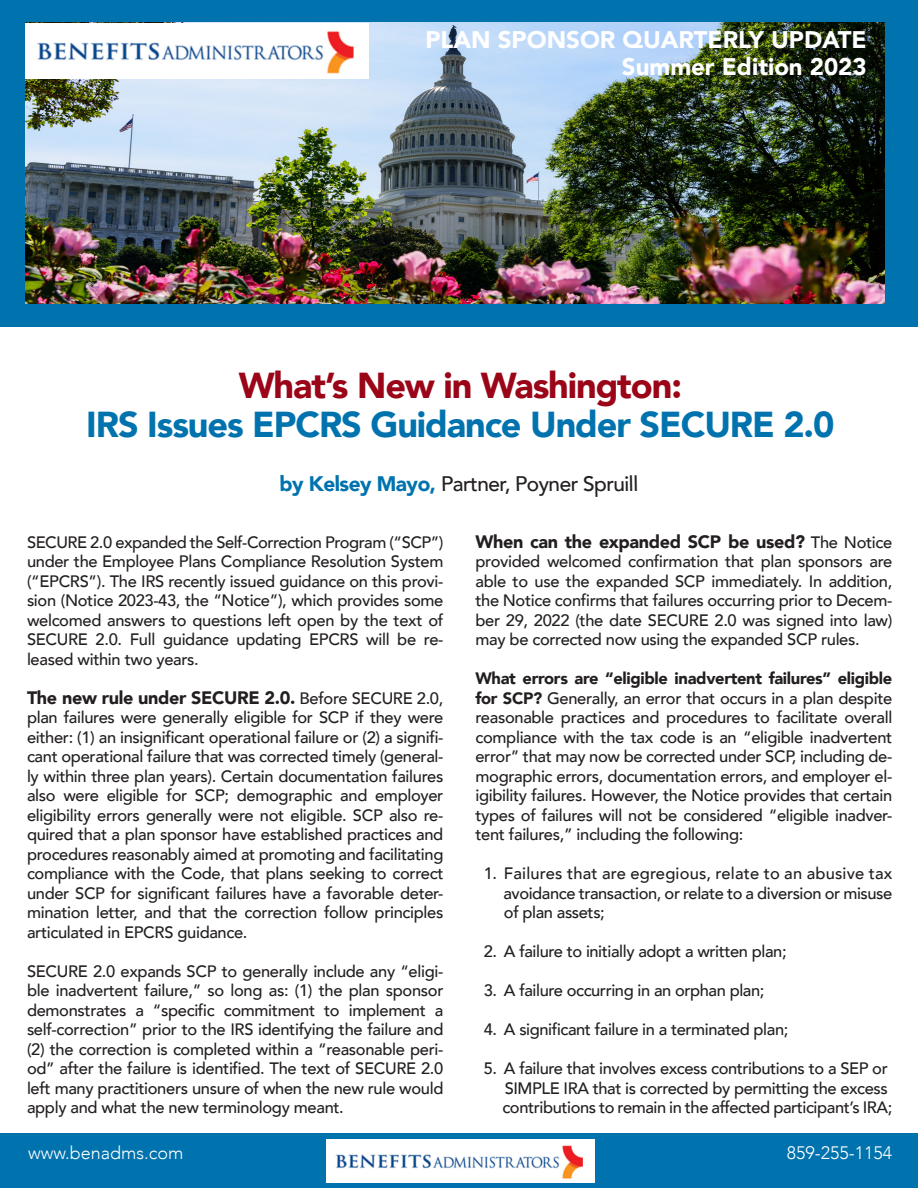
<style>
.page{position:relative;width:918px;height:1188px;background:#fff}
.page>*{position:absolute;margin:0;border:0;box-sizing:border-box;transform-origin:0 0}
.t1{font:900 36px "Avenir";letter-spacing:-.03em;color:#0073ae}
.t2{font:900 36px "Avenir";letter-spacing:-.03em;color:#9a0518}
.t3{font:900 24px "Avenir";color:#fff}
.t4{font:500 21px "Avenir";color:#231f20}
.t5{font:900 18px "Avenir";letter-spacing:-.02em;color:#231f20}
.t6{font:300 18px "Avenir";color:#fff}
.t7{font:500 16.5px/19.5px "Avenir";letter-spacing:-.025em;color:#231f20;text-align:justify}
.t8{font:500 16.5px "Avenir";letter-spacing:.01em;color:#231f20}
.s1{font-weight:900;color:#0073ae}
.s2{font-weight:500;font-size:16.5px}
.s3{font-weight:900}
</style>
<div class="page">
<div style="left:0;top:0;width:918px;height:326px;background:#0073ae"></div>
<img style="left:26px;top:23px;width:858px;height:280px">
<div style="left:0;top:1134px;width:918px;height:54px;background:#0073ae"></div>
<img style="left:26px;top:24px;width:343px;height:55px">
<img style="left:326px;top:1139px;width:268px;height:44px">
<p class="t3" style="left:425px;top:19px;width:443px">PLAN SPONSOR QUARTERLY UPDATE</p>
<p class="t3" style="left:622px;top:46px;width:246px">Summer Edition 2023</p>
<p class="t2" style="left:239px;top:355px;width:445px">What’s New in Washington:</p>
<p class="t1" style="left:86px;top:394px;width:750px">IRS Issues EPCRS Guidance Under SECURE 2.0</p>
<p class="t4" style="left:280px;top:465px;width:361px"><span class="s1">by Kelsey Mayo,</span> Partner, Poyner Spruill</p>
<p class="t7" style="left:27px;top:531px;width:418px">SECURE 2.0 expanded the Self-Correction Program (“SCP”) under the Employee Plans Compliance Resolution System (“EPCRS”). The IRS recently issued guidance on this provi&shy;sion (Notice 2023-43, the “Notice”), which provides some welcomed answers to questions left open by the text of SECURE 2.0. Full guidance updating EPCRS will be re&shy;leased within two years.</p>
<p class="t5" style="left:27px;top:682px;width:418px">The new rule under SECURE 2.0. <span class="s2">Before SECURE 2.0,</span></p>
<p class="t7" style="left:27px;top:707px;width:418px">plan failures were generally eligible for SCP if they were either: (1) an insignificant operational failure or (2) a signifi&shy;cant operational failure that was corrected timely (general&shy;ly within three plan years). Certain documentation failures also were eligible for SCP; demographic and employer eligibility errors generally were not eligible. SCP also re&shy;quired that a plan sponsor have established practices and procedures reasonably aimed at promoting and facilitating compliance with the Code, that plans seeking to correct under SCP for significant failures have a favorable deter&shy;mination letter, and that the correction follow principles articulated in EPCRS guidance.</p>
<p class="t7" style="left:27px;top:960px;width:418px">SECURE 2.0 expands SCP to generally include any “eligi&shy;ble inadvertent failure,” so long as: (1) the plan sponsor demonstrates a “specific commitment to implement a self-correction” prior to the IRS identifying the failure and (2) the correction is completed within a “reasonable peri&shy;od” after the failure is identified. The text of SECURE 2.0 left many practitioners unsure of when the new rule would apply and what the new terminology meant.</p>
<p class="t5" style="left:475px;top:526px;width:418px">When can the expanded SCP be used? <span class="s2">The Notice</span></p>
<p class="t7" style="left:475px;top:551px;width:418px">provided welcomed confirmation that plan sponsors are able to use the expanded SCP immediately. In addition, the Notice confirms that failures occurring prior to Decem&shy;ber 29, 2022 (the date SECURE 2.0 was signed into law) may be corrected now using the expanded SCP rules.</p>
<p class="t7" style="left:475px;top:668px;width:418px"><span class="s3">What errors are “eligible inadvertent failures” eligible for SCP?</span> Generally, an error that occurs in a plan despite reasonable practices and procedures to facilitate overall compliance with the tax code is an “eligible inadvertent error” that may now be corrected under SCP, including de&shy;mographic errors, documentation errors, and employer el&shy;igibility failures. However, the Notice provides that certain types of failures will not be considered “eligible inadver&shy;tent failures,” including the following:</p>
<p class="t8" style="left:484px;top:859px;width:410px">1. Failures that are egregious, relate to an abusive tax</p>
<p class="t7" style="left:503px;top:882px;width:390px">avoidance transaction, or relate to a diversion or misuse</p>
<p class="t7" style="left:504px;top:902px;width:102px">of plan assets;</p>
<p class="t7" style="left:484px;top:941px;width:304px">2. A failure to initially adopt a written plan;</p>
<p class="t7" style="left:484px;top:980px;width:282px">3. A failure occurring in an orphan plan;</p>
<p class="t7" style="left:484px;top:1019px;width:306px">4. A significant failure in a terminated plan;</p>
<p class="t7" style="left:484px;top:1058px;width:405px">5. A failure that involves excess contributions to a SEP or</p>
<p class="t7" style="left:505px;top:1077px;width:385px">SIMPLE IRA that is corrected by permitting the excess</p>
<p class="t7" style="left:502px;top:1097px;width:391px">contributions to remain in the affected participant’s IRA;</p>
<p class="t6" style="left:28px;top:1143px;width:157px">www.benadms.com</p>
<p class="t6" style="left:787px;top:1143px;width:107px">859-255-1154</p>
</div>
